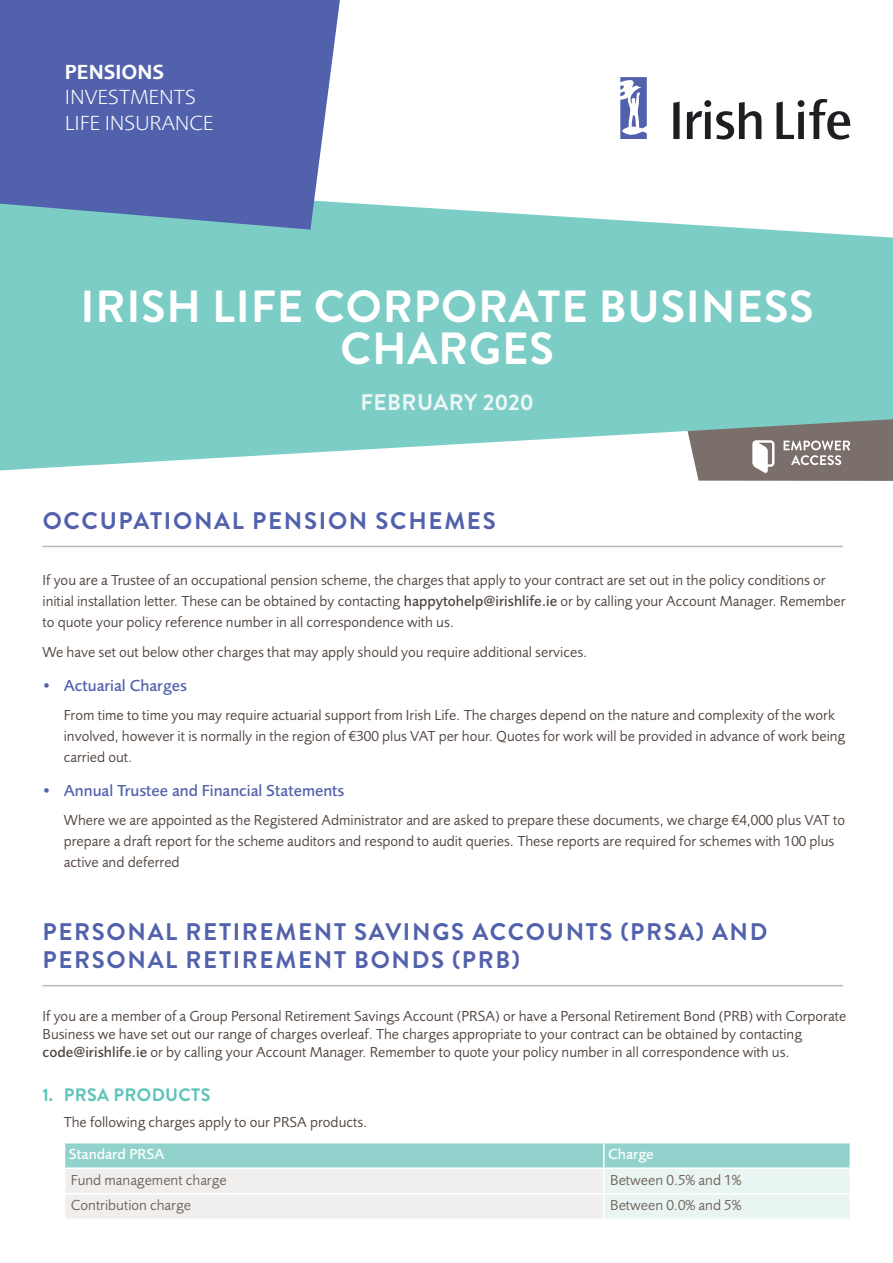
<style>
.page{position:relative;width:893px;height:1263px;background:#fff}
.page>*{position:absolute;margin:0;border:0;box-sizing:border-box;transform-origin:0 0}
.t1{font:700 45px/42px "Brandon Grotesque";letter-spacing:.02em;color:#fff;text-align:center}
.t2{font:700 24px/28.8px "Brandon Grotesque";letter-spacing:.07em;color:#5261ac}
.t3{font:700 22.5px "Brandon Grotesque";letter-spacing:.02em;color:#edf7f5}
.t4{font:300 21.15px/25.3px "Foundry Sans";color:#fff}
.t5{font:600 21.15px "Foundry Sans";color:#fff}
.t6{font:700 18px "Brandon Grotesque";letter-spacing:.02em;color:#5dc4b9}
.t7{font:500 16.5px "Foundry Sans";color:#5261ac}
.t8{font:15px/21px "Foundry Sans";color:#51443f}
.t9{font:15px "Foundry Sans";color:#706359}
.t10{font:500 15px "Foundry Sans";color:#fff}
.s1{font-weight:500}
.s2{font-weight:400}
</style>
<div class="page">
<svg style="left:696px;top:470px;width:197px;height:11px;background:#7f7470"></svg>
<svg style="left:621px;top:77px;width:26px;height:62px"></svg>
<svg style="left:673px;top:102px;width:7px;height:37px"></svg>
<svg style="left:687px;top:102px;width:74px;height:38px"></svg>
<svg style="left:776px;top:99px;width:74px;height:41px"></svg>
<svg style="left:0;top:202px;width:893px;height:268px;background:#8acfc9"></svg>
<hr style="left:43px;top:546px;width:800px;height:1px;background:#beb7b4">
<hr style="left:43px;top:985px;width:800px;height:1px;background:#beb7b4">
<svg style="left:64px;top:1143px;width:787px;height:76px;background:#d1e8e5"></svg>
<svg style="left:0;top:0;width:340px;height:230px;background:#5a6db0"></svg>
<h3 class="t5" style="left:65px;top:60px;width:101px">PENSIONS</h3>
<h3 class="t4" style="left:65px;top:85px;width:150px">INVESTMENTS<br>LIFE INSURANCE</h3>
<h1 class="t1" style="left:80px;top:286px;width:735px">IRISH LIFE CORPORATE BUSINESS<br>CHARGES</h1>
<h3 class="t3" style="left:360px;top:386px;width:175px">FEBRUARY 2020</h3>
<h2 class="t2" style="left:43px;top:507px;width:455px">OCCUPATIONAL PENSION SCHEMES</h2>
<p class="t8" style="left:43px;top:570px;width:805px">If you are a Trustee of an occupational pension scheme, the charges that apply to your contract are set out in the policy conditions or initial installation letter. These can be obtained by contacting <span class="s1">happytohelp@irishlife.ie</span> or by calling your Account Manager. Remember to quote your policy reference number in all correspondence with us.</p>
<p class="t8" style="left:43px;top:641px;width:546px">We have set out below other charges that may apply should you require additional services.</p>
<p class="t7" style="left:43px;top:676px;width:146px"><span class="s2">•</span> Actuarial Charges</p>
<p class="t8" style="left:64px;top:705px;width:783px">From time to time you may require actuarial support from Irish Life. The charges depend on the nature and complexity of the work involved, however it is normally in the region of €300 plus VAT per hour. Quotes for work will be provided in advance of work being carried out.</p>
<p class="t7" style="left:43px;top:781px;width:303px"><span class="s2">•</span> Annual Trustee and Financial Statements</p>
<p class="t8" style="left:64px;top:810px;width:783px">Where we are appointed as the Registered Administrator and are asked to prepare these documents, we charge €4,000 plus VAT to prepare a draft report for the scheme auditors and respond to audit queries. These reports are required for schemes with 100 plus active and deferred</p>
<h2 class="t2" style="left:43px;top:917px;width:726px">PERSONAL RETIREMENT SAVINGS ACCOUNTS (PRSA) AND<br>PERSONAL RETIREMENT BONDS (PRB)</h2>
<p class="t8" style="left:43px;top:1008px;width:805px;line-height:18px">If you are a member of a Group Personal Retirement Savings Account (PRSA) or have a Personal Retirement Bond (PRB) with Corporate<br>Business we have set out our range of charges overleaf. The charges appropriate to your contract can be obtained by contacting <span class="s1">code@irishlife.ie</span> or by calling your Account Manager. Remember to quote your policy number in all correspondence with us.</p>
<p class="t6" style="left:43px;top:1082px;width:169px">1. PRSA PRODUCTS</p>
<p class="t8" style="left:64px;top:1112px;width:305px">The following charges apply to our PRSA products.</p>
<p class="t10" style="left:69px;top:1146px;width:97px">Standard PRSA</p>
<p class="t10" style="left:608px;top:1146px;width:47px">Charge</p>
<p class="t9" style="left:71px;top:1172px;width:157px">Fund management charge</p>
<p class="t9" style="left:610px;top:1172px;width:133px">Between 0.5% and 1%</p>
<p class="t9" style="left:71px;top:1197px;width:122px">Contribution charge</p>
<p class="t9" style="left:610px;top:1197px;width:133px">Between 0.0% and 5%</p>
</div>
